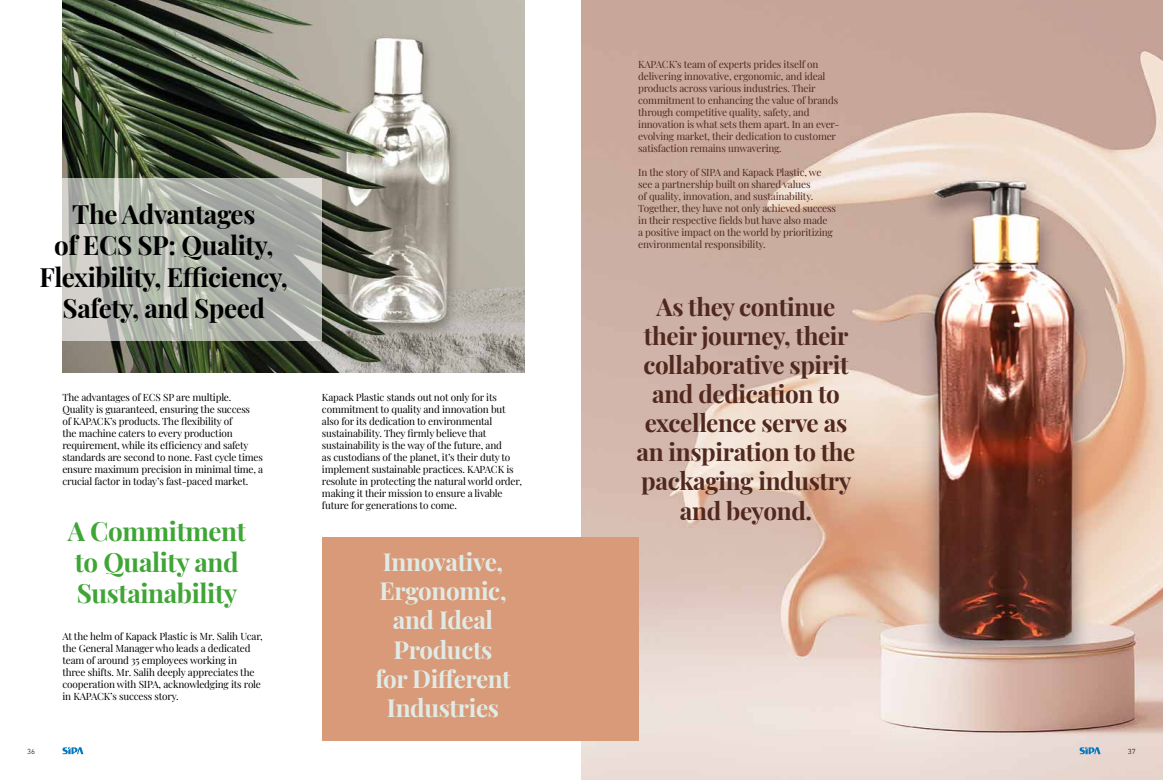
<style>
.page{position:relative;width:1163px;height:780px;background:#fff}
.page>*{position:absolute;margin:0;border:0;box-sizing:border-box;transform-origin:0 0}
.t1{font:700 26px/31.2px "Playfair Display";letter-spacing:-.015em;color:#000;text-align:center}
.t2{font:700 26px/31.2px "Playfair Display";letter-spacing:-.015em;color:#3fa535}
.t3{font:700 24.3px/29.1px "Playfair Display";letter-spacing:-.015em;color:#50281e;text-align:center}
.t4{font:700 24.3px/29.1px "Playfair Display";letter-spacing:-.015em;color:#e1ebe6;text-align:center}
.t5{font:10px/12px "Playfair Display";letter-spacing:-.015em;color:#000}
.t6{font:10px/12px "Playfair Display";letter-spacing:-.015em;color:#50281e}
.t7{font:300 7.5px "DIN Next LT Pro";color:#000}
</style>
<div class="page">
<img style="left:581px;top:0;width:581px;height:780px">
<img style="left:62px;top:0;width:462px;height:373px">
<div style="left:322px;top:537px;width:316px;height:203px;background:#d99a79"></div>
<svg style="left:62px;top:179px;width:260px;height:162px;background:#b1b5ad"></svg>
<svg style="left:1078px;top:746px;width:22px;height:8px"></svg>
<svg style="left:62px;top:747px;width:21px;height:7px"></svg>
<h1 class="t1" style="left:40px;top:197px;width:250px">The Advantages<br>of ECS SP: Quality,<br>Flexibility, Efficiency,<br>Safety, and Speed</h1>
<p class="t5" style="left:62px;top:390px;width:202px">The advantages of ECS SP are multiple.<br>Quality is guaranteed, ensuring the success<br>of KAPACK’s products. The flexibility of<br>the machine caters to every production requirement, while its efficiency and safety standards are second to none. Fast cycle times ensure maximum precision in minimal time, a crucial factor in today’s fast-paced market.</p>
<h1 class="t2" style="left:68px;top:513px;width:180px">A Commitment to Quality and<br>Sustainability</h1>
<p class="t5" style="left:62px;top:629px;width:202px">At the helm of Kapack Plastic is Mr. Salih Ucar, the General Manager who leads a dedicated team of around 35 employees working in<br>three shifts. Mr. Salih deeply appreciates the cooperation with SIPA, acknowledging its role in KAPACK’s success story.</p>
<p class="t5" style="left:322px;top:390px;width:201px">Kapack Plastic stands out not only for its commitment to quality and innovation but also for its dedication to environmental sustainability. They firmly believe that sustainability is the way of the future, and<br>as custodians of the planet, it’s their duty to implement sustainable practices. KAPACK is resolute in protecting the natural world order, making it their mission to ensure a livable future for generations to come.</p>
<h2 class="t4" style="left:375px;top:545px;width:137px">Innovative,<br>Ergonomic, and Ideal<br>Products for Different<br>Industries</h2>
<p class="t6" style="left:638px;top:57px;width:203px">KAPACK’s team of experts prides itself on delivering innovative, ergonomic, and ideal products across various industries. Their commitment to enhancing the value of brands through competitive quality, safety, and innovation is what sets them apart. In an ever&shy;evolving market, their dedication to customer satisfaction remains unwavering.</p>
<p class="t6" style="left:638px;top:165px;width:199px">In the story of SIPA and Kapack Plastic, we see a partnership built on shared values<br>of quality, innovation, and sustainability.<br>Together, they have not only achieved success in their respective fields but have also made<br>a positive impact on the world by prioritizing environmental responsibility.</p>
<h2 class="t3" style="left:636px;top:290px;width:220px">As they continue their journey, their collaborative spirit and dedication to excellence serve as an inspiration to the packaging industry and beyond.</h2>
<p class="t7" style="left:27px;top:747px;width:9px">36</p>
<p class="t7" style="left:1127px;top:747px;width:9px">37</p>
</div>
